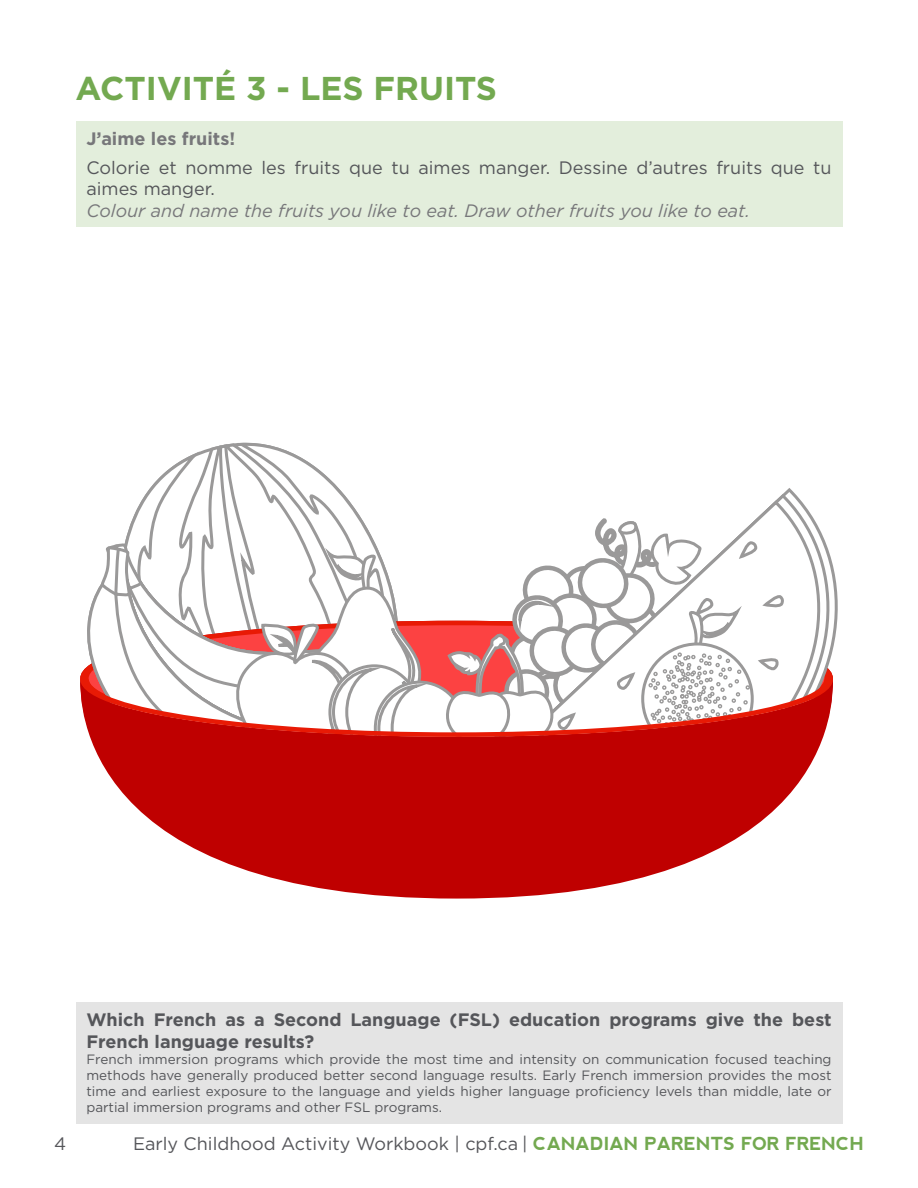
<style>
.page{position:relative;width:918px;height:1188px;background:#fff}
.page>*{position:absolute;margin:0;border:0;box-sizing:border-box;transform-origin:0 0}
.t1{font:700 33px "Gotham";color:#73a950}
.t2{font:18px/21.6px "Gotham";color:#55565a}
.t3{font:700 18px/21.6px "Gotham";color:#55565a}
.t4{font:italic 18px "Gotham";color:#77777a}
.t5{font:700 18px "Gotham";color:#77777a}
.t6{font:13.5px/16.2px "Gotham";color:#55565a;text-align:justify}
.s1{font-family:"nevis";font-weight:700;color:#73a950}
</style>
<div class="page">
<div style="left:76px;top:121px;width:766px;height:106px;background:#e3eedc"></div>
<svg style="left:80px;top:581px;width:22px;height:98px"></svg>
<svg style="left:786px;top:498px;width:52px;height:181px"></svg>
<svg style="left:102px;top:443px;width:684px;height:236px"></svg>
<svg style="left:90px;top:737px;width:733px;height:162px;fill:#bf0000"></svg>
<svg style="left:80px;top:679px;width:753px;height:58px"></svg>
<div style="left:76px;top:1002px;width:766px;height:121px;background:#e4e4e4"></div>
<h1 class="t1" style="left:76px;top:69px;width:423px">ACTIVITÉ 3 - LES FRUITS</h1>
<h2 class="t5" style="left:86px;top:128px;width:150px">J’aime les fruits!</h2>
<h2 class="t2" style="left:86px;top:156px;width:747px">Colorie et nomme les fruits que tu aimes manger. Dessine d’autres fruits que tu aimes manger.</h2>
<h2 class="t4" style="left:86px;top:201px;width:665px">Colour and name the fruits you like to eat. Draw other fruits you like to eat.</h2>
<h2 class="t3" style="left:86px;top:1008px;width:747px">Which French as a Second Language (FSL) education programs give the best<br>French language results?</h2>
<p class="t6" style="left:86px;top:1051px;width:747px">French immersion programs which provide the most time and intensity on communication focused teaching methods have generally produced better second language results. Early French immersion provides the most time and earliest exposure to the language and yields higher language proficiency levels than middle, late or partial immersion programs and other FSL programs.</p>
<h2 class="t2" style="left:54px;top:1133px;width:14px">4</h2>
<h2 class="t2" style="left:133px;top:1133px;width:732px">Early Childhood Activity Workbook | cpf.ca | <span class="s1">CANADIAN PARENTS FOR FRENCH</span></h2>
</div>
